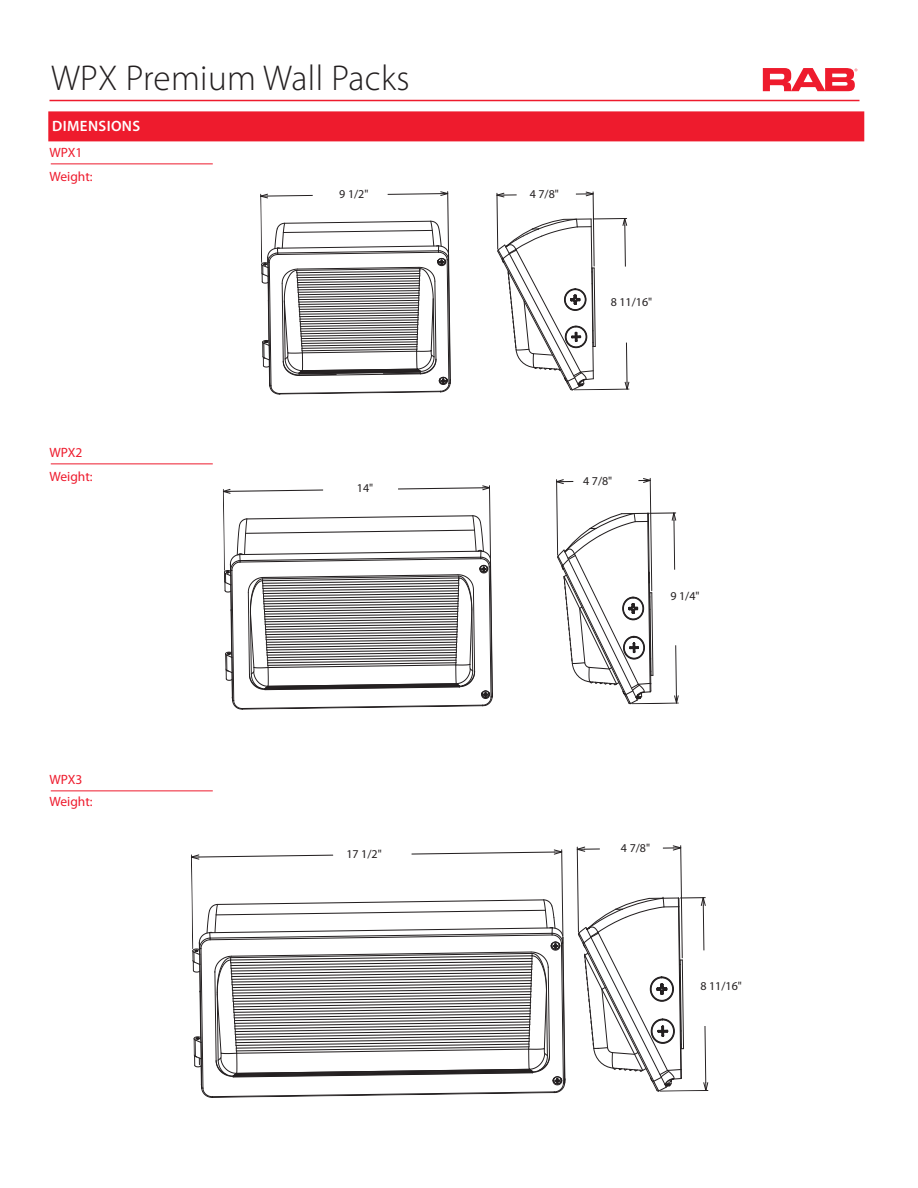
<style>
.page{position:relative;width:918px;height:1188px;background:#fff}
.page>*{position:absolute;margin:0;border:0;box-sizing:border-box;transform-origin:0 0}
.t1{font:300 36px "Myriad Pro";letter-spacing:.01em;color:#231f20}
.t2{font:600 15px "Myriad Pro";letter-spacing:.025em;color:#fff}
.Paragraph_Style_1{font:13.5px "Myriad Pro";color:#ee1b2d}
.t3{font:12px "Myriad Pro";color:#231f20}
</style>
<div class="page">
<hr style="left:50px;top:100px;width:810px;height:1px;background:#ee1b2d">
<svg style="left:763px;top:68px;width:94px;height:23px"></svg>
<div style="left:48px;top:111px;width:816px;height:30px;background:#ee1b2d"></div>
<svg style="left:260px;top:191px;width:191px;height:204px"></svg>
<svg style="left:496px;top:191px;width:134px;height:200px"></svg>
<svg style="left:223px;top:485px;width:270px;height:225px"></svg>
<svg style="left:556px;top:478px;width:123px;height:227px"></svg>
<svg style="left:191px;top:849px;width:374px;height:249px"></svg>
<svg style="left:576px;top:845px;width:133px;height:247px"></svg>
<hr style="left:51px;top:164px;width:162px;height:1px;background:#ee1b2d">
<hr style="left:51px;top:464px;width:162px;height:1px;background:#ee1b2d">
<hr style="left:51px;top:790px;width:162px;height:1px;background:#ee1b2d">
<div style="left:313px;top:180px;width:75px;height:30px;background:#fff"></div>
<div style="left:517px;top:178px;width:59px;height:32px;background:#fff"></div>
<div style="left:323px;top:453px;width:75px;height:51px;background:#fff"></div>
<div style="left:573px;top:444px;width:65px;height:56px;background:#fff"></div>
<div style="left:661px;top:570px;width:75px;height:75px;background:#fff"></div>
<div style="left:337px;top:818px;width:75px;height:76px;background:#fff"></div>
<div style="left:601px;top:267px;width:75px;height:75px;background:#fff"></div>
<div style="left:604px;top:812px;width:59px;height:76px;background:#fff"></div>
<div style="left:691px;top:950px;width:75px;height:76px;background:#fff"></div>
<h1 class="t1" style="left:51px;top:56px;width:360px">WPX Premium Wall Packs</h1>
<p class="t2" style="left:52px;top:117px;width:90px">DIMENSIONS</p>
<p class="Paragraph_Style_1" style="left:50px;top:145px;width:35px">WPX1</p>
<p class="Paragraph_Style_1" style="left:50px;top:168px;width:45px">Weight:</p>
<p class="t3" style="left:339px;top:187px;width:31px">9 1/2"</p>
<p class="t3" style="left:530px;top:187px;width:31px">4 7/8"</p>
<p class="t3" style="left:611px;top:295px;width:43px">8 11/16"</p>
<p class="Paragraph_Style_1" style="left:50px;top:445px;width:35px">WPX2</p>
<p class="Paragraph_Style_1" style="left:50px;top:468px;width:45px">Weight:</p>
<p class="t3" style="left:357px;top:480px;width:18px">14"</p>
<p class="t3" style="left:583px;top:474px;width:31px">4 7/8"</p>
<p class="t3" style="left:670px;top:588px;width:31px">9 1/4"</p>
<p class="Paragraph_Style_1" style="left:50px;top:772px;width:35px">WPX3</p>
<p class="Paragraph_Style_1" style="left:50px;top:793px;width:45px">Weight:</p>
<p class="t3" style="left:346px;top:846px;width:37px">17 1/2"</p>
<p class="t3" style="left:621px;top:840px;width:31px">4 7/8"</p>
<p class="t3" style="left:700px;top:978px;width:43px">8 11/16"</p>
</div>
